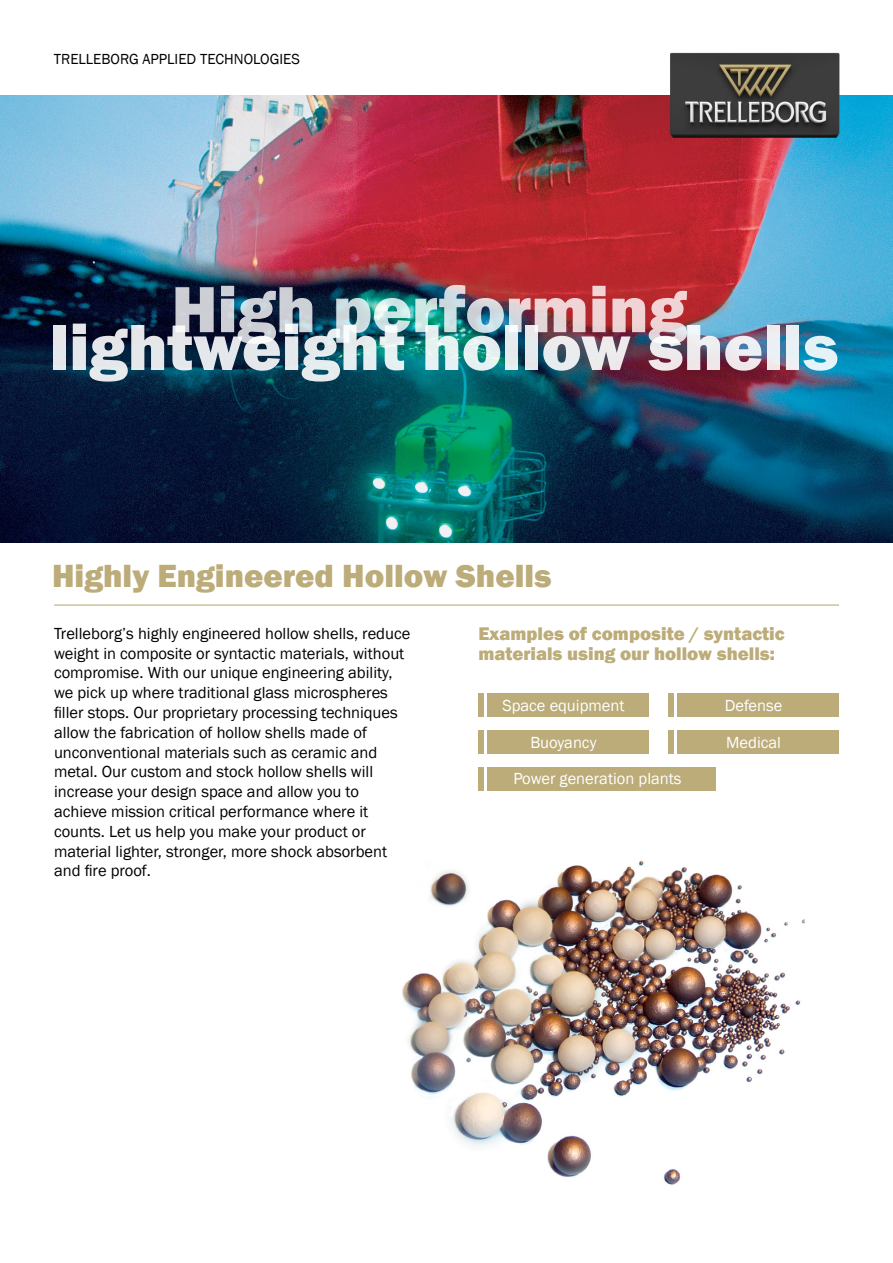
<style>
.page{position:relative;width:893px;height:1263px;background:#fff}
.page>*{position:absolute;margin:0;border:0;box-sizing:border-box;transform-origin:0 0}
.t1{font:800 67.5px "Franklin Gothic";color:#fff}
.t2{font:800 33px "Franklin Gothic";color:#bcac79}
.t3{font:800 18.75px/19.8px "Franklin Gothic";color:#bcac79}
.t4{font:16.5px/19.8px "Franklin Gothic";color:#000}
.t5{font:16.5px "Franklin Gothic";color:#fff}
.t6{font:15px "Franklin Gothic";color:#000}
</style>
<div class="page">
<img style="left:0;top:96px;width:893px;height:446px">
<img style="left:670px;top:53px;width:170px;height:85px">
<img style="left:402px;top:861px;width:403px;height:324px">
<hr style="left:54px;top:604px;width:785px;height:2px;background:#bcac79">
<div style="left:487px;top:694px;width:161px;height:23px;background:#bcac79"></div>
<div style="left:478px;top:694px;width:6px;height:23px;background:#bcac79"></div>
<div style="left:677px;top:694px;width:162px;height:23px;background:#bcac79"></div>
<div style="left:668px;top:694px;width:6px;height:23px;background:#bcac79"></div>
<div style="left:478px;top:730px;width:6px;height:23px;background:#bcac79"></div>
<div style="left:487px;top:730px;width:161px;height:23px;background:#bcac79"></div>
<div style="left:668px;top:730px;width:6px;height:23px;background:#bcac79"></div>
<div style="left:677px;top:730px;width:162px;height:23px;background:#bcac79"></div>
<div style="left:478px;top:767px;width:6px;height:23px;background:#bcac79"></div>
<div style="left:487px;top:767px;width:229px;height:23px;background:#bcac79"></div>
<p class="t6" style="left:54px;top:50px;width:247px">TRELLEBORG APPLIED TECHNOLOGIES</p>
<h1 class="t1" style="left:172px;top:266px;width:517px">High performing</h1>
<h1 class="t1" style="left:49px;top:304px;width:791px">lightweight hollow shells</h1>
<h2 class="t2" style="left:52px;top:555px;width:501px">Highly Engineered Hollow Shells</h2>
<p class="t4" style="left:54px;top:624px;width:358px">Trelleborg’s highly engineered hollow shells, reduce weight in composite or syntactic materials, without compromise. With our unique engineering ability, we pick up where traditional glass microspheres filler stops. Our proprietary processing techniques allow the fabrication of hollow shells made of unconventional materials such as ceramic and metal. Our custom and stock hollow shells will increase your design space and allow you to achieve mission critical performance where it counts. Let us help you make your product or material lighter, stronger, more shock absorbent and fire proof.</p>
<p class="t3" style="left:478px;top:624px;width:308px">Examples of composite / syntactic materials using our hollow shells:</p>
<p class="t5" style="left:502px;top:695px;width:124px">Space equipment</p>
<p class="t5" style="left:725px;top:695px;width:59px">Defense</p>
<p class="t5" style="left:726px;top:732px;width:56px">Medical</p>
<p class="t5" style="left:530px;top:732px;width:68px">Buoyancy</p>
<p class="t5" style="left:513px;top:769px;width:170px">Power generation plants</p>
</div>
